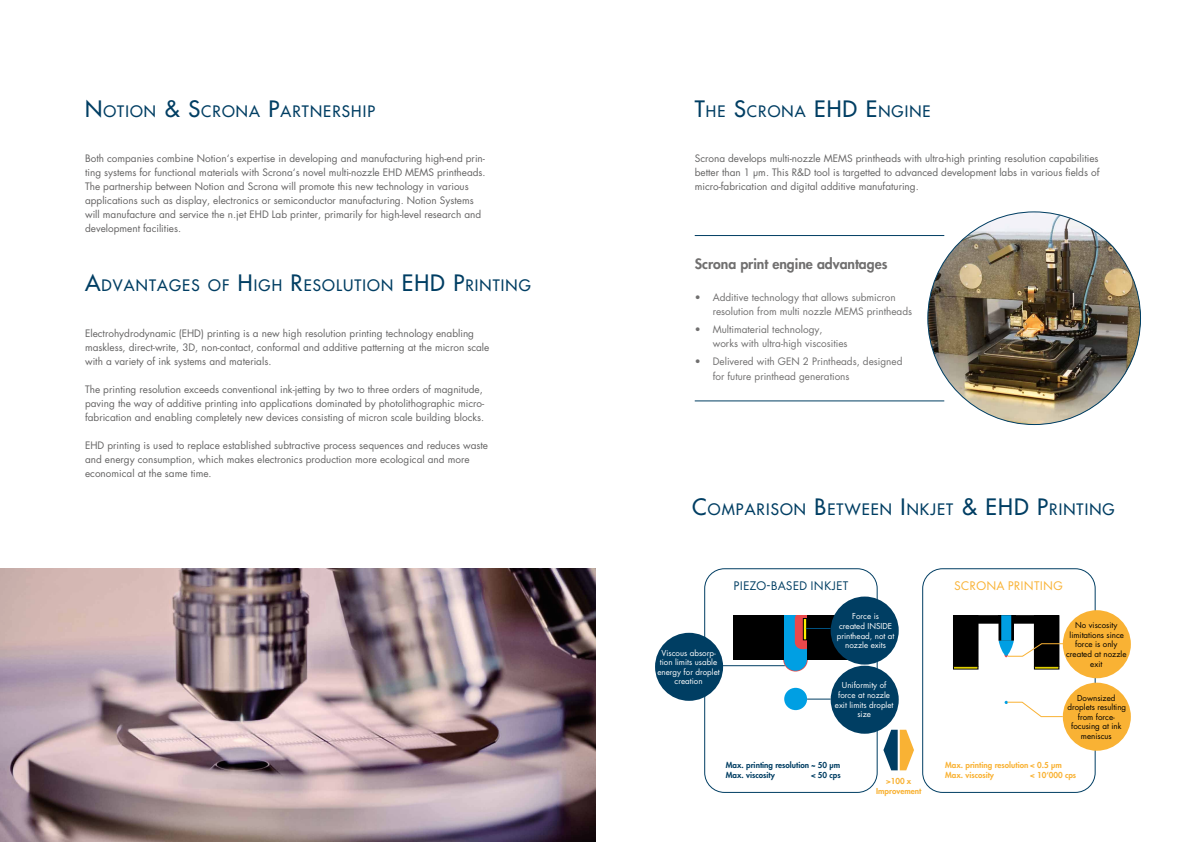
<style>
.page{position:relative;width:1191px;height:842px;background:#fff}
.page>*{position:absolute;margin:0;border:0;box-sizing:border-box;transform-origin:0 0}
.t1{font:15.4px "Futura";letter-spacing:.07em;color:#003e63}
.t2{font:800 14px "Futura";color:#706f6f}
.t3{font:13px "Futura PT";letter-spacing:.01em;color:#003e63}
.t4{font:13px "Futura PT";letter-spacing:.01em;color:#f9b234}
.t5{font:10px/14px "Futura";color:#646363}
.t6{font:10px/14px "Futura";color:#706f6f}
.t7{font:8px/9.6px "Futura";color:#fff;text-align:center}
.t8{font:8px/9.6px "Futura";color:#000;text-align:center}
.t9{font:800 8px/9.6px "Futura";color:#f9b234}
.t10{font:800 8px/9.6px "Futura";color:#003e63}
.s1{font-size:22px}
</style>
<div class="page">
<div style="left:922px;top:568px;width:173px;height:225px;border:1px solid #003e63;border-radius:20px"></div>
<div style="left:704px;top:568px;width:173px;height:225px;border:1px solid #003e63;border-radius:20px"></div>
<div style="left:784px;top:615px;width:23px;height:45px;background:#009fe3"></div>
<div style="left:795px;top:612px;width:16px;height:37px;background:#e9484b;border-radius:7px"></div>
<hr style="left:793px;top:611px;width:21px;height:4px;background:#fff">
<div style="left:734px;top:615px;width:50px;height:45px;background:#000"></div>
<div style="left:803px;top:618px;width:4px;height:22px;border:1px solid #000"></div>
<div style="left:784px;top:648px;width:23px;height:23px;background:#009fe3;border-radius:50%"></div>
<div style="left:784px;top:688px;width:23px;height:22px;background:#009fe3;border-radius:50%"></div>
<div style="left:807px;top:615px;width:53px;height:45px;background:#000"></div>
<div style="left:953px;top:616px;width:25px;height:50px;background:#000"></div>
<svg style="left:1000px;top:624px;width:12px;height:15px"></svg>
<div style="left:998px;top:622px;width:16px;height:19px;border:1px solid #000"></div>
<div style="left:1034px;top:616px;width:25px;height:50px;background:#000"></div>
<div style="left:1034px;top:615px;width:25px;height:52px;border:1px solid #000"></div>
<svg style="left:976px;top:615px;width:60px;height:9px"></svg>
<div style="left:953px;top:666px;width:25px;height:3px;border:1px solid #000"></div>
<div style="left:1034px;top:666px;width:25px;height:3px;border:1px solid #000"></div>
<div style="left:1001px;top:615px;width:10px;height:26px;background:#009fe3"></div>
<svg style="left:883px;top:730px;width:31px;height:40px"></svg>
<svg style="left:806px;top:628px;width:24px;height:1px"></svg>
<hr style="left:722px;top:665px;width:63px;height:1px;background:#003e63">
<svg style="left:807px;top:699px;width:23px;height:1px"></svg>
<div style="left:830px;top:596px;width:68px;height:69px;background:#003e63;border-radius:50%"></div>
<div style="left:655px;top:633px;width:68px;height:68px;background:#003e63;border-radius:50%"></div>
<div style="left:830px;top:666px;width:68px;height:68px;background:#003e63;border-radius:50%"></div>
<div style="left:1062px;top:610px;width:68px;height:68px;background:#f9b234;border-radius:50%"></div>
<div style="left:1062px;top:683px;width:68px;height:68px;background:#f9b234;border-radius:50%"></div>
<img style="left:0;top:568px;width:595px;height:274px">
<img style="left:927px;top:212px;width:213px;height:212px;border-radius:106px">
<svg style="left:998px;top:640px;width:65px;height:18px"></svg>
<svg style="left:1004px;top:701px;width:58px;height:17px"></svg>
<hr style="left:694px;top:235px;width:250px;height:1px;background:#003e63">
<hr style="left:694px;top:400px;width:250px;height:1px;background:#003e63">
<h1 class="t1" style="left:85px;top:101px;width:291px"><span class="s1">N</span>OTION <span class="s1">&amp; S</span>CRONA <span class="s1">P</span>ARTNERSHIP</h1>
<p class="t5" style="left:85px;top:151px;width:402px">Both companies combine Notion‘s expertise in developing and manufacturing high-end prin&shy;ting systems for functional materials with Scrona‘s novel multi-nozzle EHD MEMS printheads.<br>The partnership between Notion and Scrona will promote this new technology in various applications such as display, electronics or semiconductor manufacturing. Notion Systems will manufacture and service the n.jet EHD Lab printer, primarily for high-level research and development facilities.</p>
<h1 class="t1" style="left:85px;top:275px;width:332px"><span class="s1">A</span>DVANTAGES OF <span class="s1">H</span> IGH <span class="s1">R</span>ESOLUTION <span class="s1">EHD</span></h1>
<h1 class="t1" style="left:453px;top:275px;width:79px"><span class="s1">P</span>RINTING</h1>
<p class="t5" style="left:85px;top:326px;width:406px">Electrohydrodynamic (EHD) printing is a new high resolution printing technology enabling maskless, direct-write, 3D, non-contact, conformal and additive patterning at the micron scale with a variety of ink systems and materials.</p>
<p class="t5" style="left:85px;top:382px;width:401px">The printing resolution exceeds conventional ink-jetting by two to three orders of magnitude, paving the way of additive printing into applications dominated by photolithographic micro&shy;fabrication and enabling completely new devices consisting of micron scale building blocks.</p>
<p class="t5" style="left:85px;top:438px;width:404px">EHD printing is used to replace established subtractive process sequences and reduces waste and energy consumption, which makes electronics production more ecological and more economical at the same time.</p>
<h1 class="t1" style="left:695px;top:101px;width:134px"><span class="s1">T</span>HE <span class="s1">S</span>CRONA <span class="s1">EHD</span></h1>
<h1 class="t1" style="left:866px;top:101px;width:66px"><span class="s1">E</span>NGINE</h1>
<p class="t5" style="left:694px;top:151px;width:406px;text-align:justify">Scrona develops multi-nozzle MEMS printheads with ultra-high printing resolution capabilities better than 1 µm. This R&amp;D tool is targetted to advanced development labs in various fields of micro-fabrication and digital additive manufaturing.</p>
<h2 class="t2" style="left:694px;top:254px;width:194px">Scrona print engine advantages</h2>
<p class="t6" style="left:712px;top:290px;width:201px;text-indent:-18px">• Additive technology that allows submicron resolution from multi nozzle MEMS printheads</p>
<p class="t6" style="left:712px;top:322px;width:136px;text-indent:-18px">• Multimaterial technology, works with ultra-high viscosities</p>
<p class="t6" style="left:712px;top:353px;width:191px;line-height:15px;text-indent:-18px">• Delivered with GEN 2 Printheads, designed for future printhead generations</p>
<h1 class="t1" style="left:692px;top:499px;width:308px"><span class="s1">C</span>OMPARISON <span class="s1">B</span>ETWEEN <span class="s1">I</span> NKJET <span class="s1">&amp; EHD</span></h1>
<h1 class="t1" style="left:1037px;top:499px;width:79px"><span class="s1">P</span>RINTING</h1>
<p class="t7" style="left:657px;top:648px;width:64px">Viscous absorp&shy;tion limits usable energy for droplet creation</p>
<h3 class="t3" style="left:733px;top:578px;width:116px">PIEZO-BASED INKJET</h3>
<h3 class="t4" style="left:954px;top:578px;width:110px">SCRONA PRINTING</h3>
<p class="t7" style="left:836px;top:611px;width:59px">Force is<br>created INSIDE printhead, not at nozzle exits</p>
<p class="t8" style="left:1066px;top:620px;width:62px">No viscosity limitations since force is only created at nozzle exit</p>
<p class="t8" style="left:1067px;top:693px;width:60px">Downsized droplets resulting from force&shy;focusing at ink meniscus</p>
<p class="t7" style="left:835px;top:681px;width:60px">Uniformity of force at nozzle exit limits droplet size</p>
<p class="t10" style="left:726px;top:760px;width:116px">Max. printing resolution ~ 50 µm<br>Max. viscosity</p>
<p class="t10" style="left:811px;top:770px;width:31px">&lt; 50 cps</p>
<p class="t9" style="left:945px;top:760px;width:118px">Max. printing resolution &lt; 0.5 µm<br>Max. viscosity</p>
<p class="t9" style="left:1030px;top:770px;width:47px">&lt; 10‘000 cps</p>
<p class="t9" style="left:876px;top:776px;width:47px;text-align:center">&gt;100 x<br>Improvement</p>
</div>
